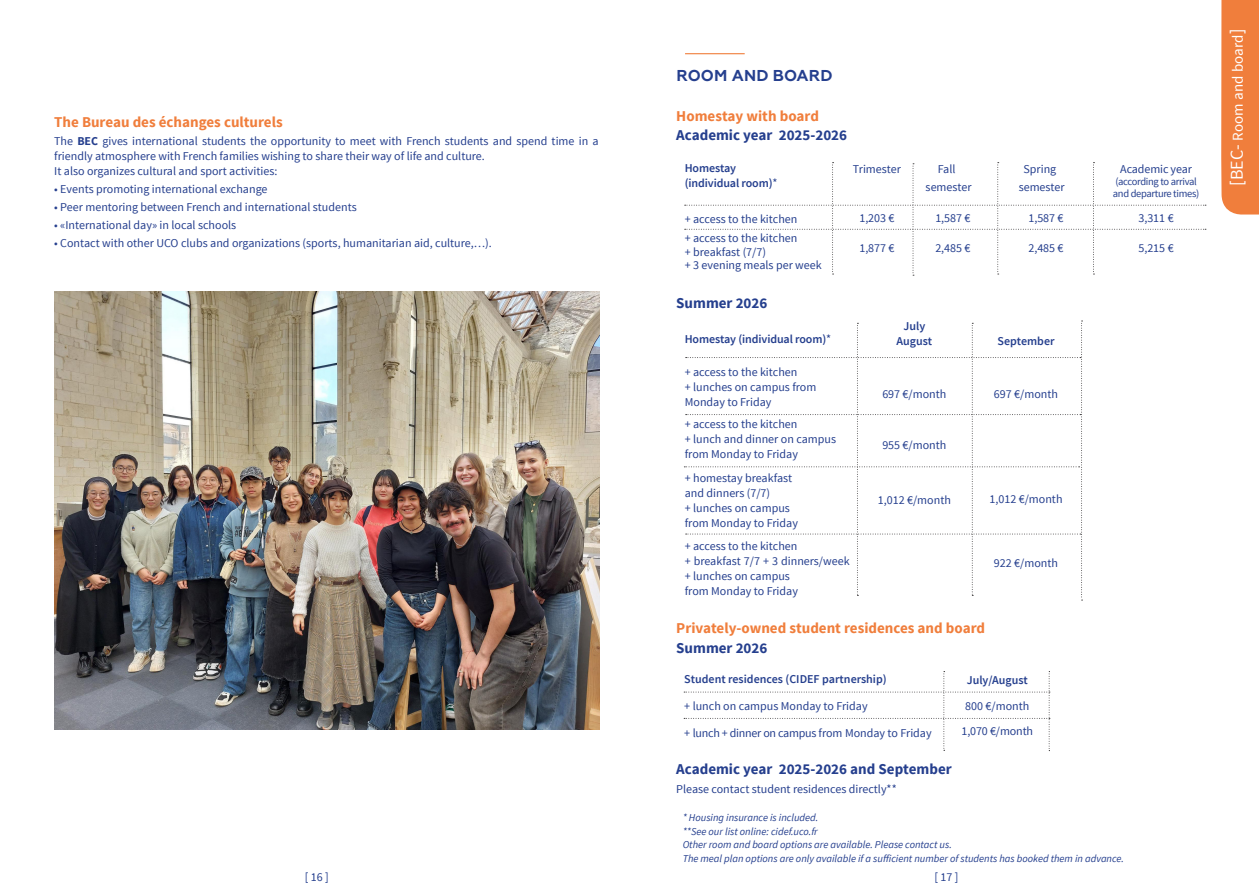
<style>
.page{position:relative;width:1259px;height:893px;background:#fff}
.page>*{position:absolute;margin:0;border:0;box-sizing:border-box;transform-origin:0 0}
.t1{font:700 15.75px "Geometria";letter-spacing:.01em;color:#253f8e}
.t2{font:700 15px "Source Sans Pro";color:#f07e3c}
.t3{font:700 15px "Source Sans Pro";color:#253f8e}
.t4{font:15px "Source Sans Pro";letter-spacing:.01em;color:#fff}
.t5{font:12px/15px "Source Sans Pro";color:#253f8e}
.t6{font:600 12px/15px "Source Sans Pro";letter-spacing:-.005em;color:#253f8e}
.t7{font:12px "Source Sans Pro";letter-spacing:-.02em;color:#253f8e}
.t8{font:italic 10.5px "Source Sans Pro";color:#253f8e}
.t9{font:10.5px/12px "Source Sans Pro";letter-spacing:-.03em;color:#253f8e}
.s1{font-weight:700}
.s2{font-weight:400}
.s3{font-size:18px}
</style>
<div class="page">
<div style="left:1221px;top:0;width:38px;height:215px;background:#f07e3c"></div>
<hr style="left:685px;top:53px;width:59px;height:1px;background:#f07e3c">
<svg style="left:684px;top:162px;width:522px;height:114px"></svg>
<div style="left:1090px;top:159px;width:5px;height:116px;background:#231f20;opacity:.75"></div>
<img style="left:54px;top:291px;width:545px;height:439px">
<div style="left:1078px;top:318px;width:5px;height:283px;background:#231f20;opacity:.75"></div>
<svg style="left:684px;top:321px;width:398px;height:280px"></svg>
<hr style="left:682px;top:531px;width:399px;height:4px;background:#231f20;opacity:.75">
<hr style="left:681px;top:689px;width:369px;height:4px;background:#231f20;opacity:.75">
<svg style="left:684px;top:671px;width:366px;height:80px"></svg>
<div style="left:681px;top:715px;width:369px;height:5px;background:#231f20;opacity:.75"></div>
<p class="t2" style="left:54px;top:113px;width:230px">The Bureau des échanges culturels</p>
<p class="t5" style="left:54px;top:134px;width:546px">The <span class="s1">BEC</span> gives international students the opportunity to meet with French students and spend time in a friendly atmosphere with French families wishing to share their way of life and culture.</p>
<p class="t5" style="left:54px;top:164px;width:225px">It also organizes cultural and sport activities:</p>
<p class="t5" style="left:54px;top:182px;width:215px">• Events promoting international exchange</p>
<p class="t5" style="left:54px;top:200px;width:304px">• Peer mentoring between French and international students</p>
<p class="t5" style="left:54px;top:218px;width:183px">• «International day» in local schools</p>
<p class="t5" style="left:54px;top:236px;width:439px">• Contact with other UCO clubs and organizations (sports, humanitarian aid, culture,…).</p>
<p class="t1" style="left:676px;top:66px;width:158px">ROOM AND BOARD</p>
<p class="t2" style="left:676px;top:106px;width:144px">Homestay with board</p>
<p class="t3" style="left:676px;top:126px;width:172px">Academic year 2025-2026</p>
<p class="t6" style="left:685px;top:160px;width:94px">Homestay (individual room)<span class="s2">*</span></p>
<p class="t5" style="left:685px;top:211px;width:114px">+ access to the kitchen</p>
<p class="t5" style="left:685px;top:231px;width:114px">+ access to the kitchen</p>
<p class="t5" style="left:685px;top:244px;width:83px">+ breakfast (7/7)</p>
<p class="t5" style="left:685px;top:258px;width:138px">+ 3 evening meals per week</p>
<p class="t3" style="left:676px;top:293px;width:93px">Summer 2026</p>
<p class="t5" style="left:853px;top:161px;width:49px">Trimester</p>
<p class="t5" style="left:859px;top:211px;width:37px">1,203 €</p>
<p class="t5" style="left:859px;top:241px;width:37px">1,877 €</p>
<p class="t5" style="left:937px;top:161px;width:19px">Fall</p>
<p class="t5" style="left:925px;top:179px;width:47px">semester</p>
<p class="t5" style="left:935px;top:211px;width:37px">1,587 €</p>
<p class="t5" style="left:935px;top:241px;width:37px">2,485 €</p>
<p class="t6" style="left:685px;top:332px;width:148px">Homestay (individual room)<span class="s2">*</span></p>
<p class="t5" style="left:685px;top:365px;width:114px">+ access to the kitchen</p>
<p class="t5" style="left:685px;top:380px;width:133px">+ lunches on campus from<br>Monday to Friday</p>
<p class="t5" style="left:685px;top:417px;width:153px">+ access to the kitchen<br>+ lunch and dinner on campus from Monday to Friday</p>
<p class="t5" style="left:685px;top:471px;width:115px">+ homestay breakfast and dinners (7/7)<br>+ lunches on campus from Monday to Friday</p>
<p class="t5" style="left:685px;top:539px;width:166px">+ access to the kitchen<br>+ breakfast 7/7 + 3 dinners/week + lunches on campus<br>from Monday to Friday</p>
<p class="t6" style="left:903px;top:319px;width:23px">July</p>
<p class="t6" style="left:896px;top:334px;width:37px">August</p>
<p class="t5" style="left:882px;top:387px;width:66px">697 €/month</p>
<p class="t5" style="left:882px;top:438px;width:66px">955 €/month</p>
<p class="t5" style="left:878px;top:493px;width:75px">1,012 €/month</p>
<p class="t5" style="left:1018px;top:160px;width:47px;line-height:18px;text-align:center">Spring semester</p>
<p class="t5" style="left:1028px;top:211px;width:37px">1,587 €</p>
<p class="t5" style="left:1028px;top:241px;width:37px">2,485 €</p>
<p class="t6" style="left:997px;top:334px;width:59px">September</p>
<p class="t5" style="left:994px;top:387px;width:66px">697 €/month</p>
<p class="t5" style="left:989px;top:492px;width:75px">1,012 €/month</p>
<p class="t5" style="left:994px;top:556px;width:66px">922 €/month</p>
<p class="t2" style="left:676px;top:619px;width:310px">Privately-owned student residences and board</p>
<p class="t3" style="left:676px;top:638px;width:93px">Summer 2026</p>
<p class="t6" style="left:684px;top:672px;width:204px">Student residences (CIDEF partnership)</p>
<p class="t5" style="left:684px;top:699px;width:185px">+ lunch on campus Monday to Friday</p>
<p class="t7" style="left:684px;top:726px;width:249px">+ lunch + dinner on campus from Monday to Friday</p>
<p class="t3" style="left:676px;top:759px;width:277px">Academic year 2025-2026 and September</p>
<p class="t5" style="left:676px;top:782px;width:222px">Please contact student residences directly**</p>
<p class="t6" style="left:966px;top:673px;width:63px">July/August</p>
<p class="t5" style="left:965px;top:698px;width:66px">800 €/month</p>
<p class="t5" style="left:961px;top:724px;width:73px">1,070 €/month</p>
<p class="t5" style="left:1120px;top:161px;width:73px">Academic year</p>
<p class="t9" style="left:1112px;top:175px;width:88px">(according to arrival and departure times)</p>
<p class="t5" style="left:1138px;top:211px;width:37px">3,311 €</p>
<p class="t5" style="left:1138px;top:241px;width:37px">5,215 €</p>
<p class="t8" style="left:682px;top:811px;width:137px">* Housing insurance is included.</p>
<p class="t8" style="left:682px;top:825px;width:137px">**See our list online: cidef.uco.fr</p>
<p class="t8" style="left:682px;top:838px;width:271px">Other room and board options are available. Please contact us.</p>
<p class="t8" style="left:682px;top:852px;width:443px">The meal plan options are only available if a sufficient number of students has booked them in advance.</p>
<p class="t5" style="left:305px;top:869px;width:26px">[ 16 ]</p>
<p class="t5" style="left:934px;top:869px;width:26px">[ 17 ]</p>
<p class="t4" style="left:1228px;top:186px;width:158px;rotate:-90deg"><span class="s3">[BEC-</span> Room and board<span class="s3">]</span></p>
</div>
